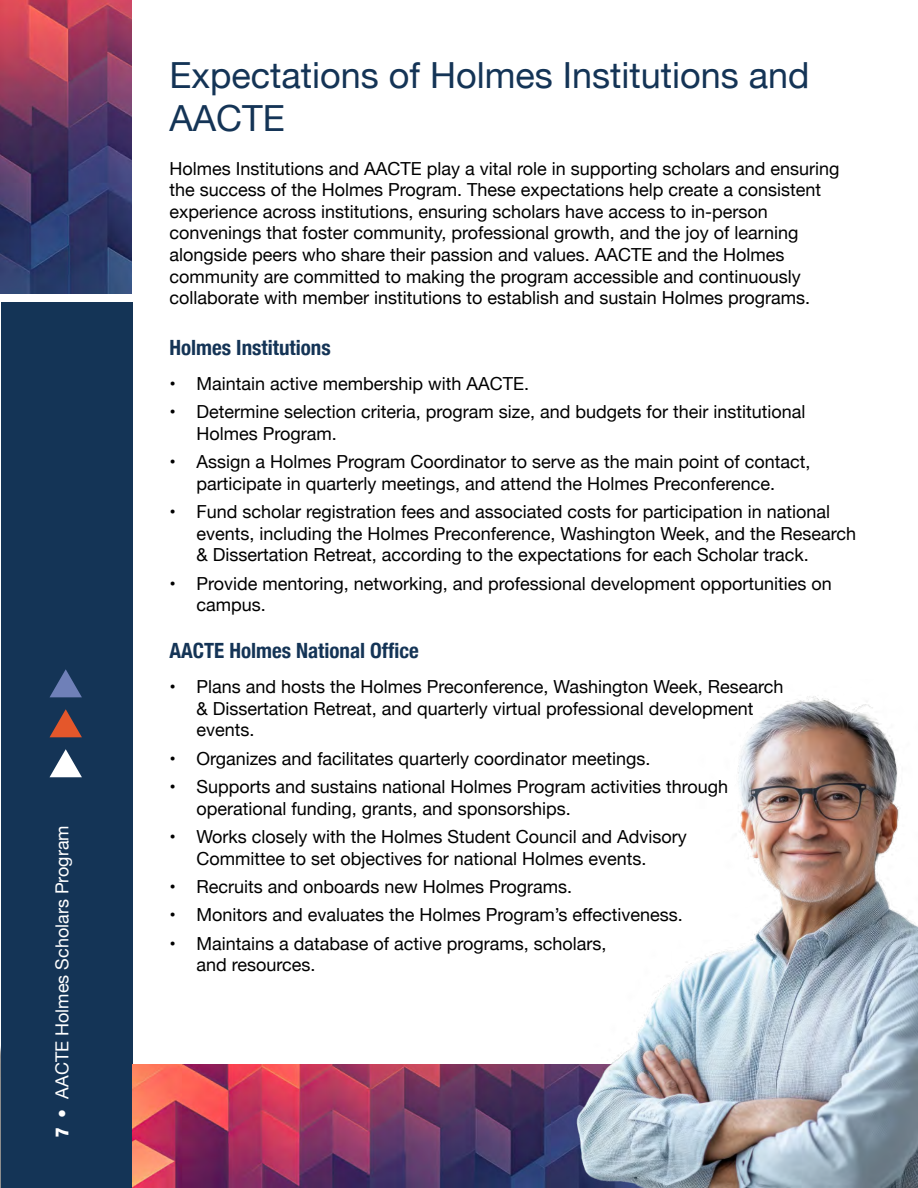
<style>
.page{position:relative;width:918px;height:1188px;background:#fff}
.page>*{position:absolute;margin:0;border:0;box-sizing:border-box;transform-origin:0 0}
.t1{font:36px/43.2px "Helvetica Neue";color:#143456}
.t2{font:700 condensed 21px "Helvetica Neue";color:#143456}
.t3{font:18px/21.6px "Helvetica Neue";color:#000}
.t4{font:18px "Helvetica Neue";color:#fff}
.s1{font-weight:900;font-stretch:condensed}
</style>
<div class="page">
<img style="left:0;top:0;width:131px;height:294px">
<img style="left:0;top:679px;width:1px;height:509px">
<div style="left:1px;top:302px;width:132px;height:886px;background:#143456"></div>
<svg style="left:50px;top:669px;width:32px;height:28px"></svg>
<svg style="left:50px;top:709px;width:32px;height:28px"></svg>
<svg style="left:50px;top:749px;width:32px;height:28px"></svg>
<img style="left:133px;top:1065px;width:408px;height:123px">
<img style="left:541px;top:696px;width:377px;height:492px">
<p class="t4" style="left:49px;top:1137px;width:313px;rotate:-90deg"><span class="s1">7 •</span> AACTE Holmes Scholars Program</p>
<h1 class="t1" style="left:170px;top:56px;width:642px">Expectations of Holmes Institutions and<br>AACTE</h1>
<p class="t3" style="left:170px;top:159px;width:672px">Holmes Institutions and AACTE play a vital role in supporting scholars and ensuring the success of the Holmes Program. These expectations help create a consistent experience across institutions, ensuring scholars have access to in-person convenings that foster community, professional growth, and the joy of learning alongside peers who share their passion and values. AACTE and the Holmes community are committed to making the program accessible and continuously collaborate with member institutions to establish and sustain Holmes programs.</p>
<p class="t2" style="left:170px;top:330px;width:163px">Holmes Institutions</p>
<p class="t3" style="left:170px;top:374px;width:361px">• Maintain active membership with AACTE.</p>
<p class="t3" style="left:196px;top:402px;width:611px;text-indent:-27px">• Determine selection criteria, program size, and budgets for their institutional<br>Holmes Program.</p>
<p class="t3" style="left:170px;top:452px;width:643px;text-align:center">• Assign a Holmes Program Coordinator to serve as the main point of contact, participate in quarterly meetings, and attend the Holmes Preconference.</p>
<p class="t3" style="left:196px;top:502px;width:661px;text-indent:-27px">• Fund scholar registration fees and associated costs for participation in national events, including the Holmes Preconference, Washington Week, and the Research &amp; Dissertation Retreat, according to the expectations for each Scholar track.</p>
<p class="t3" style="left:196px;top:573px;width:637px;text-indent:-27px">• Provide mentoring, networking, and professional development opportunities on campus.</p>
<p class="t2" style="left:170px;top:633px;width:251px">AACTE Holmes National Office</p>
<p class="t3" style="left:196px;top:677px;width:589px;text-indent:-27px">• Plans and hosts the Holmes Preconference, Washington Week, Research &amp; Dissertation Retreat, and quarterly virtual professional development events.</p>
<p class="t3" style="left:170px;top:748px;width:482px">• Organizes and facilitates quarterly coordinator meetings.</p>
<p class="t3" style="left:196px;top:777px;width:533px;text-indent:-27px">• Supports and sustains national Holmes Program activities through operational funding, grants, and sponsorships.</p>
<p class="t3" style="left:196px;top:827px;width:492px;text-indent:-27px">• Works closely with the Holmes Student Council and Advisory<br>Committee to set objectives for national Holmes events.</p>
<p class="t3" style="left:170px;top:877px;width:404px">• Recruits and onboards new Holmes Programs.</p>
<p class="t3" style="left:170px;top:905px;width:515px">• Monitors and evaluates the Holmes Program’s effectiveness.</p>
<p class="t3" style="left:197px;top:933px;width:412px;text-indent:-27px">• Maintains a database of active programs, scholars, and resources.</p>
</div>
